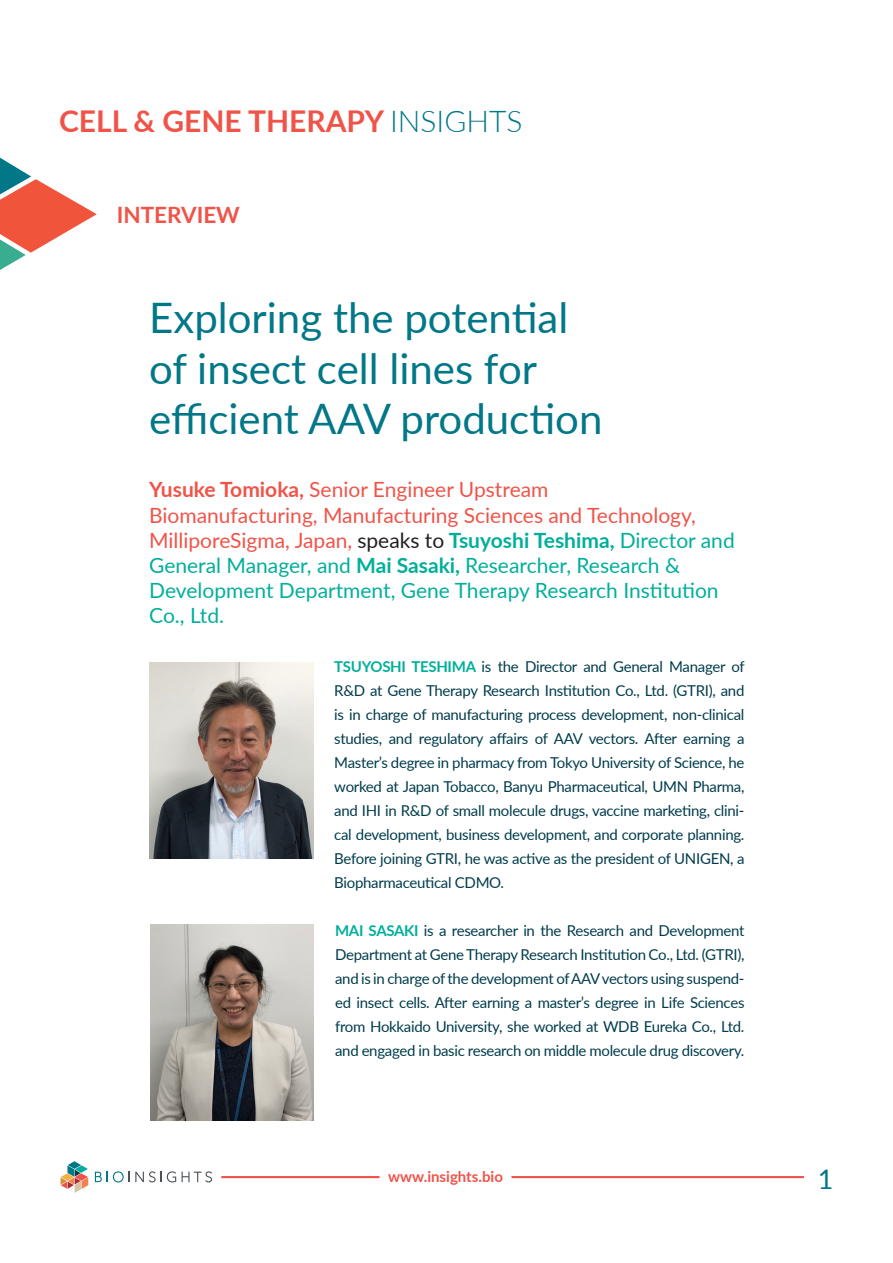
<style>
.page{position:relative;width:893px;height:1263px;background:#fff}
.page>*{position:absolute;margin:0;border:0;box-sizing:border-box;transform-origin:0 0}
.articletitle{font:42px/50.4px "Lato";color:#027788}
.t1{font:700 30px "Lato";color:#f05348}
.t2{font:27px "Lato";color:#027788}
.articletype{font:700 22.5px "Lato";color:#f05348}
.authors{font:21px/25.2px "Lato";color:#00af9b}
.Biography{font:15px/24px "Lato";letter-spacing:-.02em;color:#003c4b;text-align:justify}
.t3{font:700 15px "Lato";color:#f05348}
.s1{font-weight:300;color:#027788}
.s2{font-weight:700;color:#f05348}
.s3{color:#f05348}
.s4{color:#231f20}
.s5{font-weight:700}
.s6{font-weight:700;color:#00af9b}
</style>
<div class="page">
<svg style="left:95px;top:1171px;width:81px;height:11px"></svg>
<svg style="left:182px;top:1171px;width:30px;height:11px"></svg>
<svg style="left:61px;top:1161px;width:27px;height:32px"></svg>
<hr style="left:221px;top:1176px;width:588px;height:2px;background:#f05348">
<div style="left:379px;top:1165px;width:132px;height:17px;background:#fff"></div>
<div style="left:804px;top:1172px;width:38px;height:17px;background:#fff"></div>
<img style="left:149px;top:662px;width:164px;height:197px">
<svg style="left:0;top:158px;width:97px;height:112px"></svg>
<img style="left:150px;top:924px;width:164px;height:197px">
<h2 class="t1" style="left:59px;top:99px;width:465px">CELL &amp; GENE THERAPY <span class="s1">INSIGHTS</span></h2>
<p class="articletype" style="left:117px;top:198px;width:125px">INTERVIEW</p>
<p class="articletitle" style="left:149px;top:291px;width:455px">Exploring the potential of insect cell lines for efficient AAV production</p>
<p class="authors" style="left:149px;top:476px;width:587px"><span class="s2">Yusuke Tomioka,</span> <span class="s3">Senior Engineer Upstream<br>Biomanufacturing, Manufacturing Sciences and Technology, MilliporeSigma, Japan,</span> <span class="s4">speaks to</span> <span class="s5">Tsuyoshi Teshima,</span> Director and General Manager, and <span class="s5">Mai Sasaki,</span> Researcher, Research &amp; Development Department, Gene Therapy Research Institution Co., Ltd.</p>
<p class="Biography" style="left:334px;top:654px;width:412px"><span class="s6">TSUYOSHI TESHIMA</span> is the Director and General Manager of R&amp;D at Gene Therapy Research Institution Co., Ltd. (GTRI), and is in charge of manufacturing process development, non-clinical studies, and regulatory affairs of AAV vectors. After earning a Master’s degree in pharmacy from Tokyo University of Science, he worked at Japan Tobacco, Banyu Pharmaceutical, UMN Pharma, and IHI in R&amp;D of small molecule drugs, vaccine marketing, clini&shy;cal development, business development, and corporate planning.<br>Before joining GTRI, he was active as the president of UNIGEN, a Biopharmaceutical CDMO.</p>
<p class="Biography" style="left:335px;top:918px;width:411px"><span class="s6">MAI SASAKI</span> is a researcher in the Research and Development Department at Gene Therapy Research Institution Co., Ltd. (GTRI), and is in charge of the development of AAV vectors using suspend&shy;ed insect cells. After earning a master’s degree in Life Sciences from Hokkaido University, she worked at WDB Eureka Co., Ltd. and engaged in basic research on middle molecule drug discovery.</p>
<p class="t3" style="left:388px;top:1165px;width:116px">www.insights.bio</p>
<h3 class="t2" style="left:818px;top:1160px;width:17px">1</h3>
</div>
